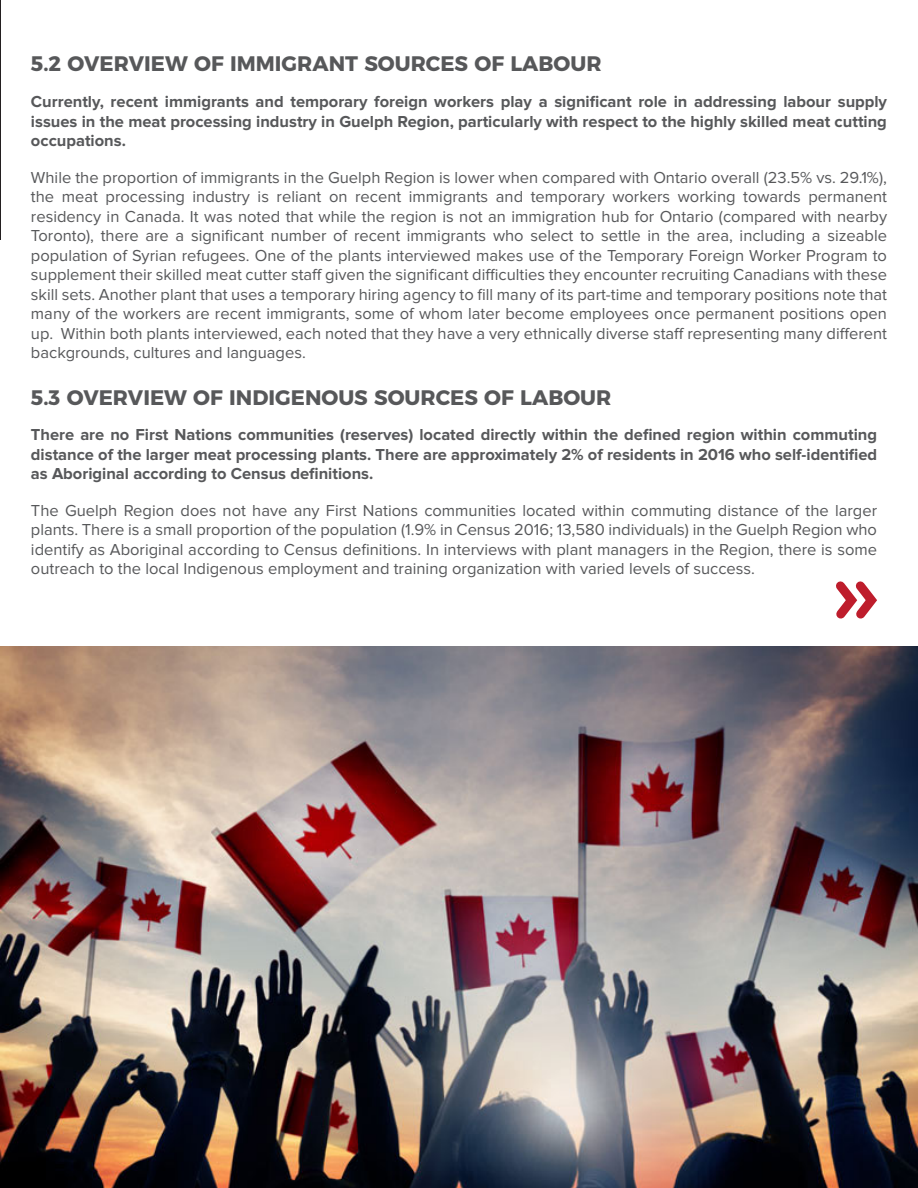
<style>
.page{position:relative;width:918px;height:1188px;background:#fff}
.page>*{position:absolute;margin:0;border:0;box-sizing:border-box;transform-origin:0 0}
.t1{font:700 21px "Montserrat";color:#57585a}
.t2{font:16.5px/19.5px "Proxima Nova";color:#57585a;text-align:justify}
.t3{font:700 16.5px/19.5px "Proxima Nova";color:#57585a;text-align:justify}
</style>
<div class="page">
<hr style="left:0;top:0;width:1px;height:239px;background:#231f20">
<img style="left:0;top:646px;width:918px;height:542px">
<svg style="left:836px;top:581px;width:41px;height:38px"></svg>
<p class="t1" style="left:31px;top:46px;width:572px">5.2 OVERVIEW OF IMMIGRANT SOURCES OF LABOUR</p>
<p class="t3" style="left:31px;top:93px;width:858px">Currently, recent immigrants and temporary foreign workers play a significant role in addressing labour supply issues in the meat processing industry in Guelph Region, particularly with respect to the highly skilled meat cutting occupations.</p>
<p class="t2" style="left:31px;top:168px;width:858px">While the proportion of immigrants in the Guelph Region is lower when compared with Ontario overall (23.5% vs. 29.1%), the meat processing industry is reliant on recent immigrants and temporary workers working towards permanent residency in Canada. It was noted that while the region is not an immigration hub for Ontario (compared with nearby Toronto), there are a significant number of recent immigrants who select to settle in the area, including a sizeable population of Syrian refugees. One of the plants interviewed makes use of the Temporary Foreign Worker Program to supplement their skilled meat cutter staff given the significant difficulties they encounter recruiting Canadians with these skill sets. Another plant that uses a temporary hiring agency to fill many of its part-time and temporary positions note that many of the workers are recent immigrants, some of whom later become employees once permanent positions open up. Within both plants interviewed, each noted that they have a very ethnically diverse staff representing many different backgrounds, cultures and languages.</p>
<p class="t1" style="left:31px;top:380px;width:582px">5.3 OVERVIEW OF INDIGENOUS SOURCES OF LABOUR</p>
<p class="t3" style="left:31px;top:426px;width:848px">There are no First Nations communities (reserves) located directly within the defined region within commuting distance of the larger meat processing plants. There are approximately 2% of residents in 2016 who self-identified as Aboriginal according to Census definitions.</p>
<p class="t2" style="left:31px;top:501px;width:848px">The Guelph Region does not have any First Nations communities located within commuting distance of the larger plants. There is a small proportion of the population (1.9% in Census 2016; 13,580 individuals) in the Guelph Region who identify as Aboriginal according to Census definitions. In interviews with plant managers in the Region, there is some outreach to the local Indigenous employment and training organization with varied levels of success.</p>
</div>
